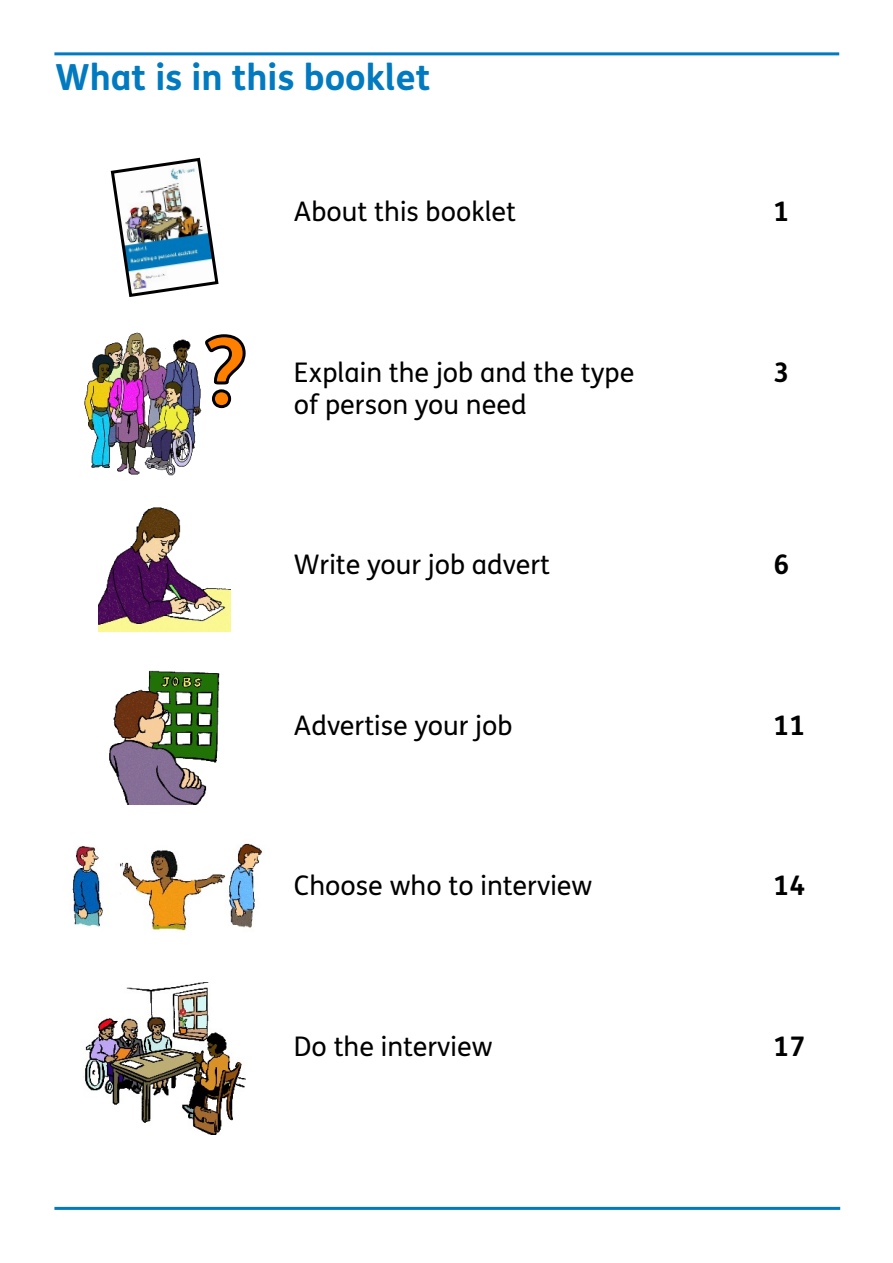
<style>
.page{position:relative;width:893px;height:1263px;background:#fff}
.page>*{position:absolute;margin:0;border:0;box-sizing:border-box;transform-origin:0 0}
.t1{font:700 36px "FS Me";color:#017ac0}
.t2{font:27px/32.1px "FS Me";color:#000}
.t3{font:700 27px "FS Me";color:#000}
</style>
<div class="page">
<hr style="left:54px;top:1207px;width:786px;height:3px;background:#017ac0">
<hr style="left:54px;top:52px;width:785px;height:3px;background:#017ac0">
<img style="left:110px;top:157px;width:109px;height:140px">
<img style="left:84px;top:332px;width:118px;height:144px">
<svg style="left:205px;top:334px;width:41px;height:75px"></svg>
<img style="left:99px;top:507px;width:131px;height:124px">
<img style="left:109px;top:670px;width:111px;height:135px">
<img style="left:71px;top:843px;width:192px;height:88px">
<img style="left:84px;top:982px;width:161px;height:152px">
<h1 class="t1" style="left:55px;top:63px;width:377px">What is in this booklet</h1>
<p class="t2" style="left:294px;top:198px;width:224px">About this booklet</p>
<p class="t3" style="left:773px;top:201px;width:17px">1</p>
<p class="t2" style="left:294px;top:359px;width:342px">Explain the job and the type of person you need</p>
<p class="t3" style="left:773px;top:361px;width:17px">3</p>
<p class="t2" style="left:294px;top:551px;width:258px">Write your job advert</p>
<p class="t3" style="left:773px;top:554px;width:17px">6</p>
<p class="t2" style="left:294px;top:712px;width:220px">Advertise your job</p>
<p class="t3" style="left:773px;top:714px;width:33px">11</p>
<p class="t2" style="left:294px;top:872px;width:300px">Choose who to interview</p>
<p class="t3" style="left:773px;top:875px;width:33px">14</p>
<p class="t2" style="left:294px;top:1033px;width:200px">Do the interview</p>
<p class="t3" style="left:773px;top:1036px;width:33px">17</p>
</div>
